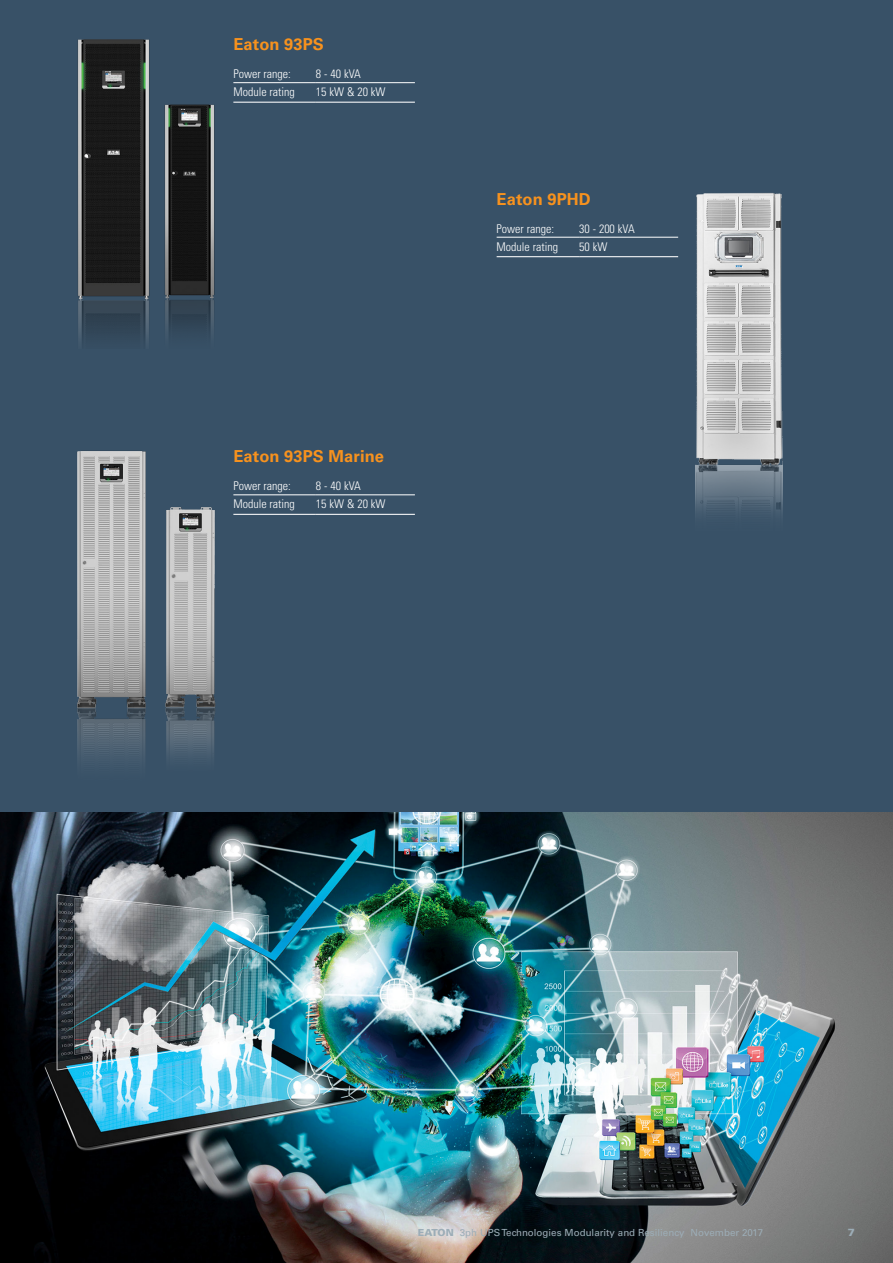
<style>
.page{position:relative;width:893px;height:1263px;background:#385167}
.page>*{position:absolute;margin:0;border:0;box-sizing:border-box;transform-origin:0 0}
.t1{font:700 16.5px "Univers LT Std";letter-spacing:.005em;color:#f7921e}
.t2{font:300 condensed 12px "Univers LT Std";color:#fff}
.t3{font:900 10.5px "EATON Univers";color:#9cadb7}
.t4{font:9.75px "Univers LT Std";color:#9cadb7}
.s1{font-family:"EATON Univers";font-weight:900}
</style>
<div class="page">
<img style="left:0;top:813px;width:893px;height:450px">
<hr style="left:233px;top:82px;width:83px;height:1px;background:#fff">
<hr style="left:316px;top:82px;width:99px;height:1px;background:#fff">
<hr style="left:233px;top:102px;width:83px;height:1px;background:#fff">
<hr style="left:316px;top:102px;width:99px;height:1px;background:#fff">
<hr style="left:233px;top:495px;width:83px;height:1px;background:#fff">
<hr style="left:316px;top:495px;width:99px;height:1px;background:#fff">
<hr style="left:233px;top:514px;width:83px;height:1px;background:#fff">
<hr style="left:316px;top:514px;width:99px;height:1px;background:#fff">
<img style="left:77px;top:39px;width:138px;height:303px">
<img style="left:77px;top:451px;width:138px;height:312px">
<hr style="left:497px;top:237px;width:82px;height:1px;background:#fff">
<hr style="left:579px;top:237px;width:99px;height:1px;background:#fff">
<hr style="left:497px;top:256px;width:82px;height:1px;background:#fff">
<hr style="left:579px;top:256px;width:99px;height:1px;background:#fff">
<img style="left:695px;top:193px;width:88px;height:323px">
<h1 class="t1" style="left:233px;top:35px;width:92px">Eaton 93PS</h1>
<p class="t2" style="left:233px;top:67px;width:59px">Power range:</p>
<p class="t2" style="left:316px;top:67px;width:46px">8 - 40 kVA</p>
<p class="t2" style="left:233px;top:85px;width:63px">Module rating</p>
<p class="t2" style="left:316px;top:85px;width:71px">15 kW &amp; 20 kW</p>
<h1 class="t1" style="left:233px;top:447px;width:152px">Eaton 93PS Marine</h1>
<p class="t2" style="left:233px;top:479px;width:59px">Power range:</p>
<p class="t2" style="left:316px;top:479px;width:46px">8 - 40 kVA</p>
<p class="t2" style="left:233px;top:497px;width:63px">Module rating</p>
<p class="t2" style="left:316px;top:497px;width:71px">15 kW &amp; 20 kW</p>
<h1 class="t1" style="left:497px;top:189px;width:96px">Eaton 9PHD</h1>
<p class="t2" style="left:497px;top:221px;width:59px">Power range:</p>
<p class="t2" style="left:579px;top:221px;width:57px">30 - 200 kVA</p>
<p class="t2" style="left:497px;top:239px;width:63px">Module rating</p>
<p class="t2" style="left:579px;top:239px;width:30px">50 kW</p>
<p class="t4" style="left:418px;top:1227px;width:347px"><span class="s1">EATON</span> 3ph UPS Technologies Modularity and Resiliency November 2017</p>
<p class="t3" style="left:848px;top:1226px;width:9px">7</p>
</div>
